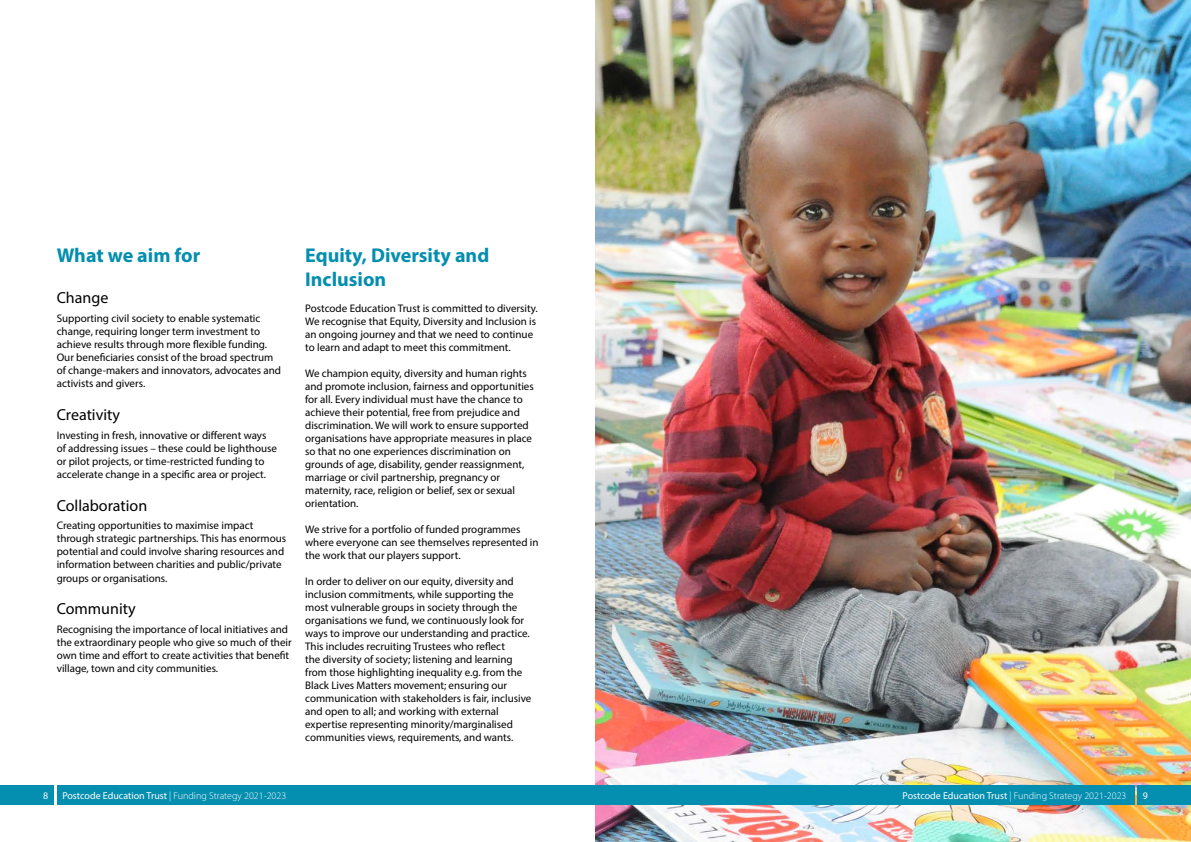
<style>
.page{position:relative;width:1191px;height:842px;background:#fff}
.page>*{position:absolute;margin:0;border:0;box-sizing:border-box;transform-origin:0 0}
.t1{font:700 20px/24px "Myriad Pro";color:#048eaf}
.t2{font:16px "Myriad Pro";color:#000}
.t3{font:11px/13px "Myriad Pro";color:#000}
.t4{font:300 10px "Myriad Pro";color:#fff}
.t5{font:10px "Myriad Pro";color:#fff}
.s1{font-weight:400}
</style>
<div class="page">
<img style="left:595px;top:0;width:596px;height:842px">
<div style="left:0;top:785px;width:53px;height:20px;background:#048eaf"></div>
<div style="left:57px;top:785px;width:1077px;height:20px;background:#048eaf"></div>
<div style="left:1137px;top:785px;width:54px;height:20px;background:#048eaf"></div>
<h1 class="t1" style="left:57px;top:243px;width:145px">What we aim for</h1>
<h2 class="t2" style="left:57px;top:288px;width:53px">Change</h2>
<p class="t3" style="left:57px;top:311px;width:226px">Supporting civil society to enable systematic change, requiring longer term investment to achieve results through more flexible funding.<br>Our beneficiaries consist of the broad spectrum of change-makers and innovators, advocates and activists and givers.</p>
<h2 class="t2" style="left:57px;top:405px;width:65px">Creativity</h2>
<p class="t3" style="left:57px;top:429px;width:222px">Investing in fresh, innovative or different ways of addressing issues – these could be lighthouse or pilot projects, or time-restricted funding to accelerate change in a specific area or project.</p>
<h2 class="t2" style="left:57px;top:495px;width:92px">Collaboration</h2>
<p class="t3" style="left:57px;top:519px;width:231px">Creating opportunities to maximise impact through strategic partnerships. This has enormous potential and could involve sharing resources and information between charities and public/private groups or organisations.</p>
<h2 class="t2" style="left:57px;top:599px;width:80px">Community</h2>
<p class="t3" style="left:57px;top:622px;width:236px">Recognising the importance of local initiatives and the extraordinary people who give so much of their own time and effort to create activities that benefit village, town and city communities.</p>
<h1 class="t1" style="left:305px;top:243px;width:186px">Equity, Diversity and<br>Inclusion</h1>
<p class="t3" style="left:305px;top:302px;width:234px">Postcode Education Trust is committed to diversity.<br>We recognise that Equity, Diversity and Inclusion is an ongoing journey and that we need to continue to learn and adapt to meet this commitment.</p>
<p class="t3" style="left:305px;top:367px;width:230px">We champion equity, diversity and human rights and promote inclusion, fairness and opportunities for all. Every individual must have the chance to achieve their potential, free from prejudice and discrimination. We will work to ensure supported organisations have appropriate measures in place so that no one experiences discrimination on grounds of age, disability, gender reassignment, marriage or civil partnership, pregnancy or maternity, race, religion or belief, sex or sexual orientation.</p>
<p class="t3" style="left:305px;top:523px;width:235px">We strive for a portfolio of funded programmes where everyone can see themselves represented in the work that our players support.</p>
<p class="t3" style="left:305px;top:575px;width:228px">In order to deliver on our equity, diversity and inclusion commitments, while supporting the most vulnerable groups in society through the organisations we fund, we continuously look for ways to improve our understanding and practice.<br>This includes recruiting Trustees who reflect<br>the diversity of society; listening and learning from those highlighting inequality e.g. from the Black Lives Matters movement; ensuring our communication with stakeholders is fair, inclusive and open to all; and working with external expertise representing minority/marginalised communities views, requirements, and wants.</p>
<p class="t5" style="left:43px;top:789px;width:7px">8</p>
<p class="t4" style="left:62px;top:790px;width:225px"><span class="s1">Postcode Education Trust</span> | Funding Strategy 2021-2023</p>
<p class="t4" style="left:902px;top:790px;width:225px"><span class="s1">Postcode Education Trust</span> | Funding Strategy 2021-2023</p>
<p class="t5" style="left:1142px;top:789px;width:7px">9</p>
</div>
